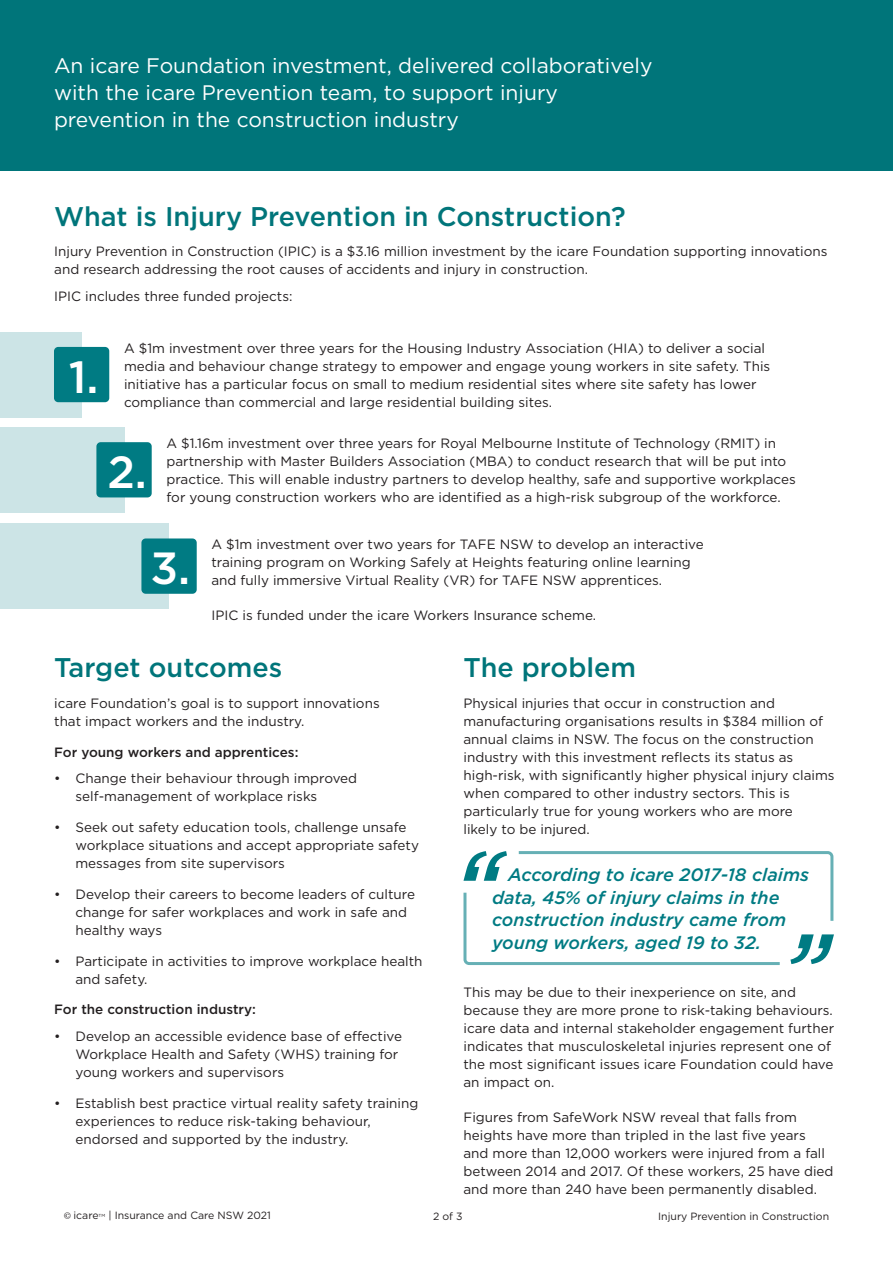
<style>
.page{position:relative;width:893px;height:1263px;background:#fff}
.page>*{position:absolute;margin:0;border:0;box-sizing:border-box;transform-origin:0 0}
.Body_Copy{font:500 45px "Gotham";color:#fff}
.t1{font:500 27px "Gotham";color:#00757a}
.Inro{font:21px/27px "Gotham";color:#fff}
.Body_Copy-2{font:italic 500 18px/22.5px "Gotham";color:#007b83}
.Body_Copy-3{font:13.5px/18px "Gotham";color:#231f20}
.Body_Copy-4{font:500 13.5px "Gotham";color:#231f20}
.t2{font:10.5px "Gotham";color:#231f20}
.t3{font:4.35px "Gotham";color:#231f20}
.s1{font-family:"Minion Pro"}
</style>
<div class="page">
<div style="left:0;top:0;width:893px;height:170px;background:#00757a"></div>
<div style="left:0;top:332px;width:81px;height:85px;background:#cce4e6"></div>
<div style="left:0;top:427px;width:124px;height:86px;background:#cce4e6"></div>
<div style="left:0;top:523px;width:169px;height:86px;background:#cce4e6"></div>
<div style="left:54px;top:347px;width:55px;height:55px;background:#007b83;border-radius:4px"></div>
<div style="left:96px;top:442px;width:56px;height:55px;background:#007b83;border-radius:4px"></div>
<div style="left:141px;top:538px;width:56px;height:56px;background:#007b83;border-radius:4px"></div>
<svg style="left:463px;top:851px;width:371px;height:114px"></svg>
<p class="Inro" style="left:54px;top:52px;width:600px">An icare Foundation investment, delivered collaboratively with the icare Prevention team, to support injury prevention in the construction industry</p>
<h1 class="t1" style="left:54px;top:198px;width:573px">What is Injury Prevention in Construction?</h1>
<p class="Body_Copy-3" style="left:54px;top:242px;width:775px">Injury Prevention in Construction (IPIC) is a $3.16 million investment by the icare Foundation supporting innovations and research addressing the root causes of accidents and injury in construction.</p>
<p class="Body_Copy-3" style="left:54px;top:287px;width:240px">IPIC includes three funded projects:</p>
<p class="Body_Copy" style="left:69px;top:347px;width:31px">1.</p>
<p class="Body_Copy-3" style="left:124px;top:339px;width:648px">A $1m investment over three years for the Housing Industry Association (HIA) to deliver a social media and behaviour change strategy to empower and engage young workers in site safety. This initiative has a particular focus on small to medium residential sites where site safety has lower compliance than commercial and large residential building sites.</p>
<p class="Body_Copy" style="left:107px;top:442px;width:41px">2.</p>
<p class="Body_Copy-3" style="left:166px;top:434px;width:631px">A $1.16m investment over three years for Royal Melbourne Institute of Technology (RMIT) in partnership with Master Builders Association (MBA) to conduct research that will be put into practice. This will enable industry partners to develop healthy, safe and supportive workplaces for young construction workers who are identified as a high-risk subgroup of the workforce.</p>
<p class="Body_Copy-3" style="left:211px;top:535px;width:494px">A $1m investment over two years for TAFE NSW to develop an interactive training program on Working Safely at Heights featuring online learning and fully immersive Virtual Reality (VR) for TAFE NSW apprentices.</p>
<p class="Body_Copy-3" style="left:211px;top:606px;width:386px">IPIC is funded under the icare Workers Insurance scheme.</p>
<h1 class="t1" style="left:54px;top:650px;width:230px">Target outcomes</h1>
<p class="Body_Copy-3" style="left:54px;top:694px;width:327px">icare Foundation’s goal is to support innovations that impact workers and the industry.</p>
<p class="Body_Copy-4" style="left:54px;top:743px;width:246px">For young workers and apprentices:</p>
<p class="Body_Copy-3" style="left:75px;top:769px;width:283px;text-indent:-21px">• Change their behaviour through improved self-management of workplace risks</p>
<p class="Body_Copy-3" style="left:75px;top:818px;width:345px;text-indent:-21px">• Seek out safety education tools, challenge unsafe workplace situations and accept appropriate safety messages from site supervisors</p>
<p class="Body_Copy-3" style="left:75px;top:885px;width:341px;text-indent:-21px">• Develop their careers to become leaders of culture change for safer workplaces and work in safe and healthy ways</p>
<p class="Body_Copy-3" style="left:75px;top:951px;width:348px;text-indent:-21px">• Participate in activities to improve workplace health and safety.</p>
<p class="Body_Copy-4" style="left:54px;top:1001px;width:203px">For the construction industry:</p>
<p class="Body_Copy-3" style="left:75px;top:1027px;width:328px;text-indent:-21px">• Develop an accessible evidence base of effective<br>Workplace Health and Safety (WHS) training for young workers and supervisors</p>
<p class="Body_Copy-3" style="left:75px;top:1093px;width:344px;text-indent:-21px">• Establish best practice virtual reality safety training experiences to reduce risk-taking behaviour, endorsed and supported by the industry.</p>
<p class="Body_Copy" style="left:150px;top:539px;width:41px">3.</p>
<h1 class="t1" style="left:463px;top:650px;width:174px">The problem</h1>
<p class="Body_Copy-3" style="left:463px;top:694px;width:373px">Physical injuries that occur in construction and manufacturing organisations results in $384 million of annual claims in NSW. The focus on the construction industry with this investment reflects its status as high-risk, with significantly higher physical injury claims when compared to other industry sectors. This is particularly true for young workers who are more<br>likely to be injured.</p>
<p class="Body_Copy-2" style="left:492px;top:863px;width:319px;text-indent:16px">According to icare 2017-18 claims data, 45% of injury claims in the construction industry came from young workers, aged 19 to 32.</p>
<p class="Body_Copy-3" style="left:463px;top:983px;width:372px">This may be due to their inexperience on site, and because they are more prone to risk-taking behaviours. icare data and internal stakeholder engagement further indicates that musculoskeletal injuries represent one of the most significant issues icare Foundation could have an impact on.</p>
<p class="Body_Copy-3" style="left:463px;top:1108px;width:372px">Figures from SafeWork NSW reveal that falls from heights have more than tripled in the last five years and more than 12,000 workers were injured from a fall between 2014 and 2017. Of these workers, 25 have died and more than 240 have been permanently disabled.</p>
<p class="t2" style="left:64px;top:1209px;width:36px"><span class="s1">©</span> icare</p>
<p class="t3" style="left:99px;top:1212px;width:8px">TM</p>
<p class="t2" style="left:108px;top:1209px;width:164px">| Insurance and Care NSW 2021</p>
<p class="t2" style="left:433px;top:1210px;width:31px">2 of 3</p>
<p class="t2" style="left:658px;top:1210px;width:172px">Injury Prevention in Construction</p>
</div>
